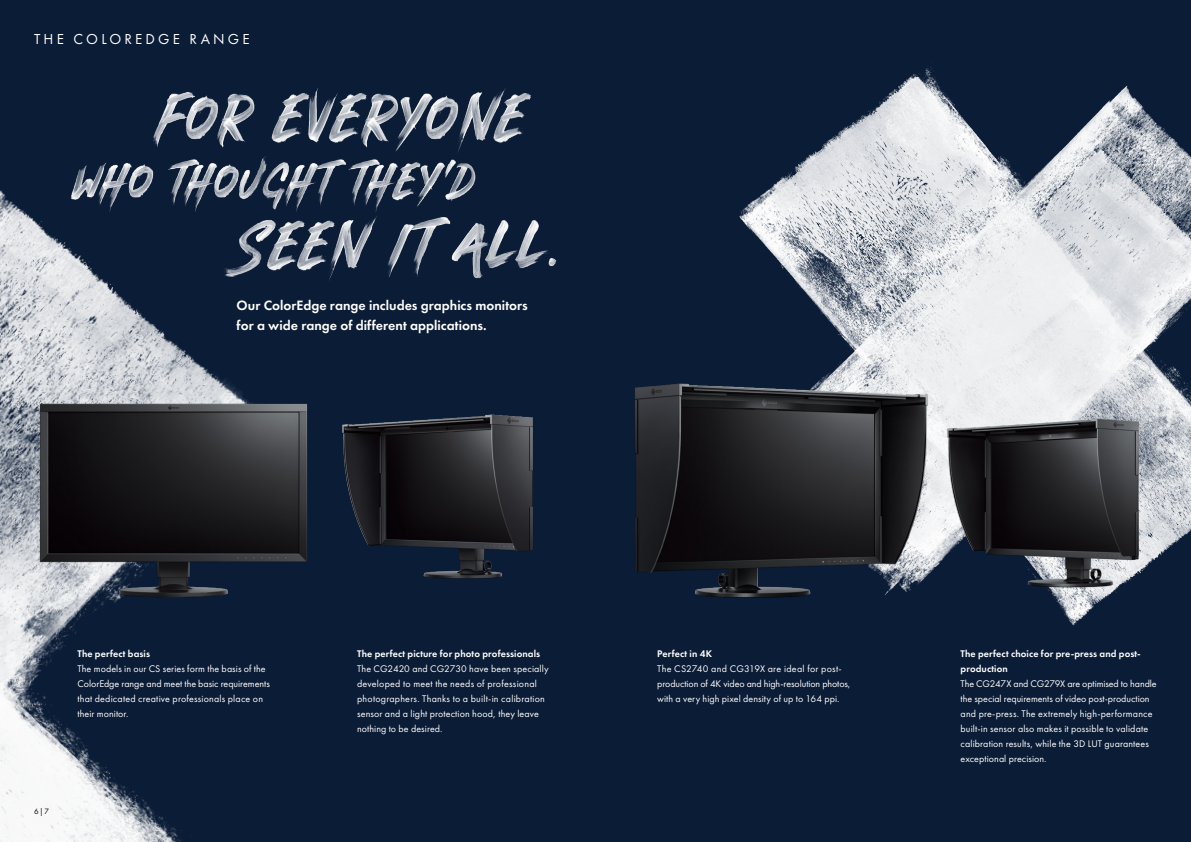
<style>
.page{position:relative;width:1191px;height:842px;background:#0b1c36}
.page>*{position:absolute;margin:0;border:0;box-sizing:border-box;transform-origin:0 0}
.Rubrik{font:15px "Futura PT";letter-spacing:.21em;color:#fff}
.Einleser_14_20{font:600 14px/20px "Futura PT";color:#fff}
.Copy_10_15{font:10px/15px "Futura PT";letter-spacing:.01em;color:#fff}
.t1{font:8px "Futura PT";color:#000}
.s1{font-weight:600}
</style>
<div class="page">
<img style="left:0;top:190px;width:225px;height:447px">
<img style="left:0;top:637px;width:181px;height:205px">
<img style="left:739px;top:67px;width:452px;height:559px">
<img style="left:342px;top:414px;width:159px;height:165px">
<img style="left:986px;top:411px;width:205px;height:192px">
<img style="left:501px;top:365px;width:485px;height:261px">
<img style="left:26px;top:381px;width:282px;height:237px">
<img style="left:7px;top:156px;width:469px;height:68px">
<img style="left:174px;top:212px;width:383px;height:82px">
<img style="left:153px;top:88px;width:378px;height:65px">
<p class="Rubrik" style="left:34px;top:30px;width:217px">THE COLOREDGE RANGE</p>
<p class="Einleser_14_20" style="left:237px;top:295px;width:293px">Our ColorEdge range includes graphics monitors for a wide range of different applications.</p>
<p class="t1" style="left:34px;top:807px;width:17px">6|7</p>
<p class="Copy_10_15" style="left:77px;top:646px;width:194px"><span class="s1">The perfect basis<br></span>The models in our CS series form the basis of the ColorEdge range and meet the basic requirements that dedicated creative professionals place on their monitor.</p>
<p class="Copy_10_15" style="left:357px;top:646px;width:193px"><span class="s1">The perfect picture for photo professionals </span>The CG2420 and CG2730 have been specially developed to meet the needs of professional photographers. Thanks to a built-in calibration sensor and a light protection hood, they leave nothing to be desired.</p>
<p class="Copy_10_15" style="left:657px;top:646px;width:195px"><span class="s1">Perfect in 4K<br></span>The CS2740 and CG319X are ideal for post&shy;production of 4K video and high-resolution photos, with a very high pixel density of up to 164 ppi.</p>
<p class="Copy_10_15" style="left:960px;top:646px;width:198px"><span class="s1">The perfect choice for pre-press and post&shy;production<br></span>The CG247X and CG279X are optimised to handle the special requirements of video post-production and pre-press. The extremely high-performance built-in sensor also makes it possible to validate calibration results, while the 3D LUT guarantees exceptional precision.</p>
</div>
